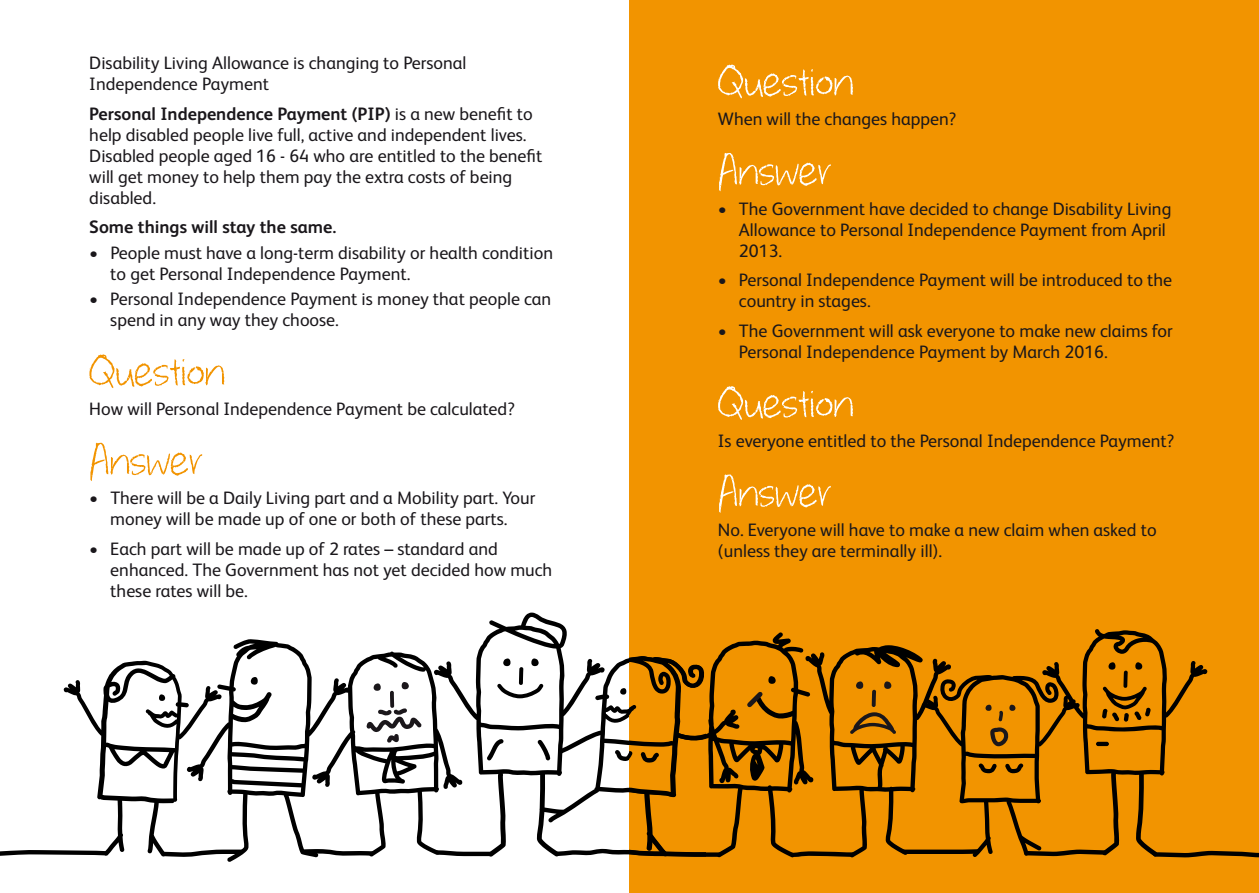
<style>
.page{position:relative;width:1259px;height:893px;background:#fff}
.page>*{position:absolute;margin:0;border:0;box-sizing:border-box;transform-origin:0 0}
.t1{font:54px "whateverittakes";color:#fff}
.t2{font:54px "whateverittakes";color:#f29400}
.t3{font:18px/21px "FS Albert";color:#1a171b}
.t4{font:700 18px "FS Albert";color:#1a171b}
.s1{font-weight:700}
</style>
<div class="page">
<div style="left:629px;top:0;width:630px;height:893px;background:#f29400"></div>
<svg style="left:0;top:613px;width:1259px;height:249px"></svg>
<p class="t3" style="left:89px;top:53px;width:379px">Disability Living Allowance is changing to Personal<br>Independence Payment</p>
<p class="t3" style="left:89px;top:103px;width:454px"><span class="s1">Personal Independence Payment (PIP)</span> is a new benefit to help disabled people live full, active and independent lives.<br>Disabled people aged 16 - 64 who are entitled to the benefit will get money to help them pay the extra costs of being disabled.</p>
<p class="t4" style="left:89px;top:217px;width:248px">Some things will stay the same.</p>
<p class="t3" style="left:110px;top:242px;width:444px;text-indent:-21px">• People must have a long-term disability or health condition to get Personal Independence Payment.</p>
<p class="t3" style="left:110px;top:288px;width:442px;text-indent:-21px">• Personal Independence Payment is money that people can spend in any way they choose.</p>
<h1 class="t2" style="left:89px;top:340px;width:137px">Question</h1>
<p class="t3" style="left:89px;top:398px;width:427px">How will Personal Independence Payment be calculated?</p>
<h1 class="t2" style="left:89px;top:429px;width:115px">Answer</h1>
<p class="t3" style="left:89px;top:488px;width:448px;text-align:center">• There will be a Daily Living part and a Mobility part. Your money will be made up of one or both of these parts.</p>
<p class="t3" style="left:110px;top:538px;width:443px;text-indent:-21px">• Each part will be made up of 2 rates – standard and enhanced. The Government has not yet decided how much</p>
<h1 class="t1" style="left:718px;top:50px;width:137px">Question</h1>
<p class="t3" style="left:718px;top:109px;width:240px">When will the changes happen?</p>
<h1 class="t1" style="left:718px;top:139px;width:115px">Answer</h1>
<p class="t3" style="left:739px;top:198px;width:434px;text-indent:-21px">• The Government have decided to change Disability Living<br>Allowance to Personal Independence Payment from April<br>2013.</p>
<p class="t3" style="left:739px;top:269px;width:435px;text-indent:-21px">• Personal Independence Payment will be introduced to the country in stages.</p>
<p class="t3" style="left:739px;top:320px;width:435px;text-indent:-21px">• The Government will ask everyone to make new claims for<br>Personal Independence Payment by March 2016.</p>
<h1 class="t1" style="left:718px;top:371px;width:137px">Question</h1>
<p class="t3" style="left:718px;top:430px;width:458px">Is everyone entitled to the Personal Independence Payment?</p>
<h1 class="t1" style="left:718px;top:461px;width:115px">Answer</h1>
<p class="t3" style="left:718px;top:519px;width:440px">No. Everyone will have to make a new claim when asked to (unless they are terminally ill).</p>
</div>
